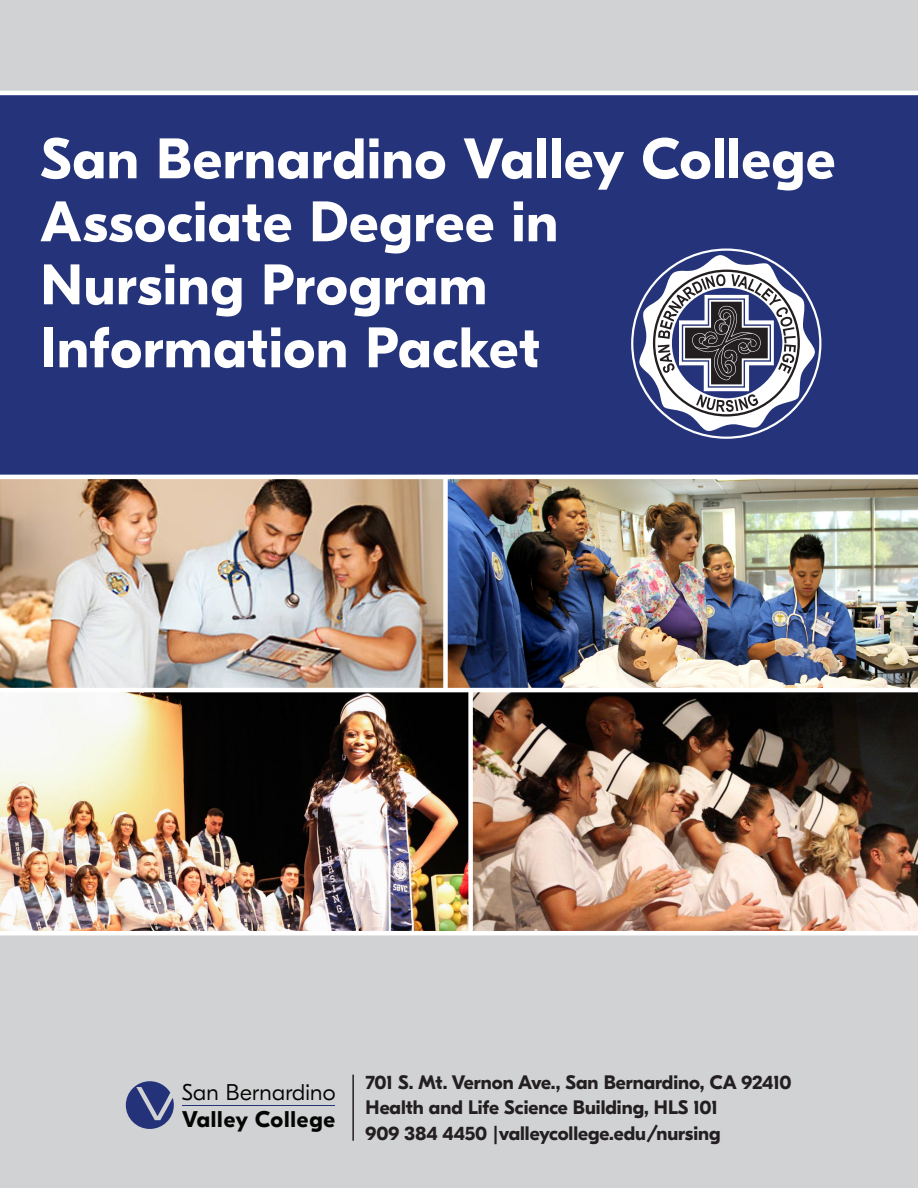
<style>
.page{position:relative;width:918px;height:1188px;background:#d1d2d4}
.page>*{position:absolute;margin:0;border:0;box-sizing:border-box;transform-origin:0 0}
.t1{font:700 57px "GT Eesti Pro Display";letter-spacing:.015em;color:#fff}
.t2{font:300 22.65px/27.2px "GT Eesti Pro Display";letter-spacing:.01em;color:#040503}
.t3{font:700 19.5px "GT Eesti Pro Display";color:#231f20}
.s1{font-weight:700}
</style>
<div class="page">
<img style="left:0;top:479px;width:918px;height:209px">
<svg style="left:126px;top:1081px;width:48px;height:48px"></svg>
<hr style="left:182px;top:1105px;width:153px;height:1px;background:#243279">
<div style="left:443px;top:445px;width:5px;height:244px;background:#fff"></div>
<img style="left:0;top:692px;width:918px;height:239px">
<hr style="left:0;top:688px;width:918px;height:4px;background:#fff">
<div style="left:468px;top:690px;width:5px;height:245px;background:#fff"></div>
<hr style="left:352px;top:1075px;width:2px;height:66px;background:#231f20">
<div style="left:0;top:95px;width:918px;height:381px;background:#24337a"></div>
<svg style="left:631px;top:248px;width:191px;height:191px"></svg>
<hr style="left:0;top:475px;width:918px;height:4px;background:#fff">
<hr style="left:0;top:91px;width:918px;height:4px;background:#fff">
<hr style="left:0;top:931px;width:918px;height:4px;background:#fff">
<p class="t1" style="left:40px;top:127px;width:796px">San Bernardino Valley College</p>
<p class="t1" style="left:40px;top:190px;width:519px">Associate Degree in</p>
<p class="t1" style="left:40px;top:253px;width:448px">Nursing Program</p>
<p class="t1" style="left:40px;top:316px;width:501px">Information Packet</p>
<p class="t2" style="left:182px;top:1079px;width:155px">San Bernardino<br><span class="s1">Valley College</span></p>
<p class="t3" style="left:366px;top:1071px;width:428px">701 S. Mt. Vernon Ave., San Bernardino, CA 92410</p>
<p class="t3" style="left:366px;top:1097px;width:354px">Health and Life Science Building, HLS 101</p>
<p class="t3" style="left:366px;top:1122px;width:356px">909 384 4450 |valleycollege.edu/nursing</p>
</div>
